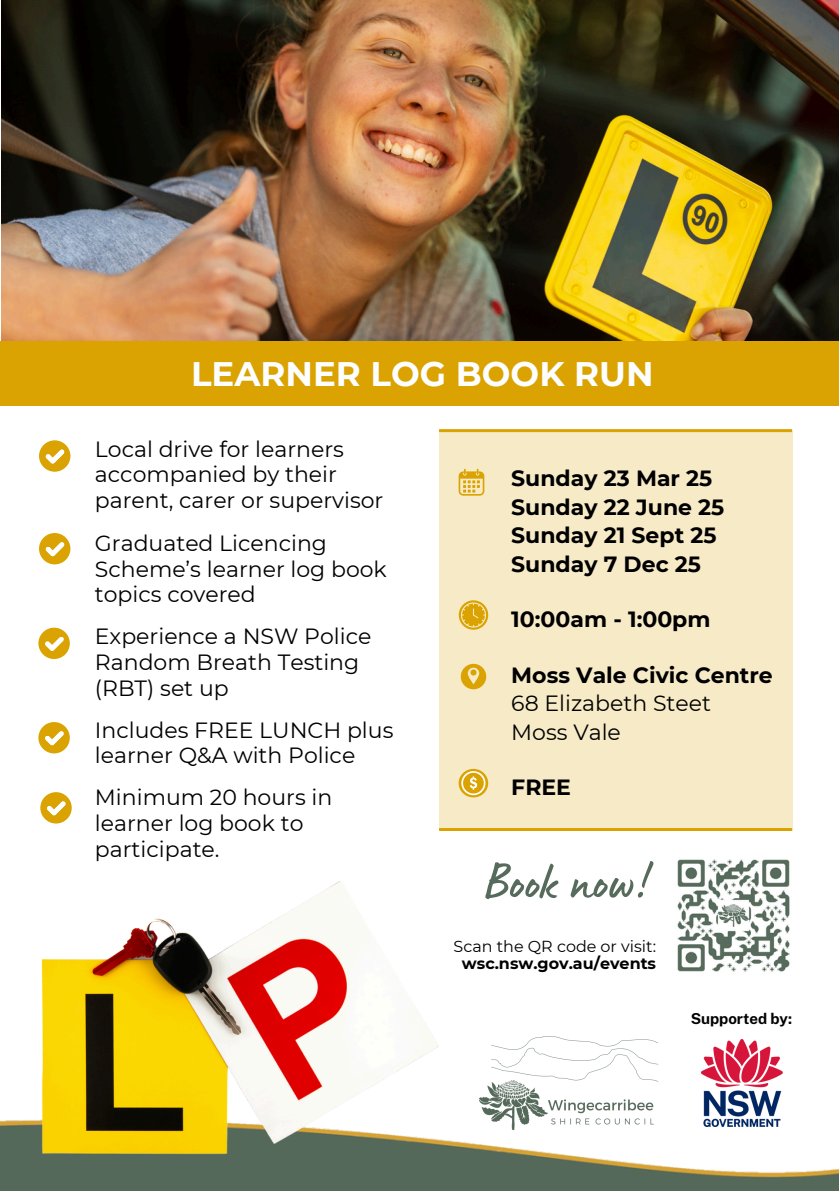
<style>
.page{position:relative;width:839px;height:1191px;background:#fff}
.page>*{position:absolute;margin:0;border:0;box-sizing:border-box;transform-origin:0 0}
.t1{font:52.6px "Lumios Marker";color:#576b5c}
.t2{font:700 34px "Montserrat";color:#fdfeff}
.t3{font:22px/25.6px "Montserrat";color:#000}
.t4{font:700 22px/28.4px "Montserrat";color:#000}
.t5{font:16px "Montserrat";color:#000}
.t6{font:700 16px "Montserrat";color:#000}
.t7{font:700 15px "Public Sans";color:#000}
.s1{font-weight:700}
</style>
<div class="page">
<img style="left:0;top:1120px;width:838px;height:71px">
<img style="left:1px;top:0;width:837px;height:341px">
<svg style="left:39px;top:440px;width:31px;height:32px"></svg>
<div style="left:439px;top:431px;width:353px;height:400px;background:#f7eac7"></div>
<hr style="left:439px;top:429px;width:353px;height:3px;background:#dba301">
<hr style="left:439px;top:828px;width:353px;height:3px;background:#dba301">
<svg style="left:458px;top:469px;width:26px;height:27px"></svg>
<svg style="left:459px;top:600px;width:29px;height:30px"></svg>
<svg style="left:458px;top:769px;width:30px;height:28px"></svg>
<svg style="left:461px;top:771px;width:24px;height:24px"></svg>
<svg style="left:460px;top:664px;width:26px;height:25px"></svg>
<div style="left:0;top:341px;width:838px;height:64px;background:#dba301"></div>
<img style="left:27px;top:881px;width:433px;height:294px">
<svg style="left:39px;top:533px;width:31px;height:31px"></svg>
<svg style="left:38px;top:628px;width:32px;height:31px"></svg>
<svg style="left:38px;top:722px;width:32px;height:31px"></svg>
<svg style="left:40px;top:792px;width:32px;height:32px"></svg>
<img style="left:677px;top:859px;width:113px;height:113px">
<img style="left:701px;top:1039px;width:81px;height:87px">
<img style="left:479px;top:1036px;width:189px;height:93px">
<h5 class="t2" style="left:191px;top:354px;width:464px">LEARNER LOG BOOK RUN</h5>
<h2 class="t3" style="left:95px;top:436px;width:290px">Local drive for learners accompanied by their parent, carer or supervisor</h2>
<p class="t3" style="left:95px;top:530px;width:293px">Graduated Licencing<br>Scheme’s learner log book topics covered</p>
<p class="t3" style="left:95px;top:624px;width:278px">Experience a NSW Police<br>Random Breath Testing (RBT) set up</p>
<p class="t3" style="left:95px;top:717px;width:300px">Includes FREE LUNCH plus learner Q&amp;A with Police</p>
<p class="t3" style="left:95px;top:785px;width:239px">Minimum 20 hours in learner log book to participate.</p>
<p class="t4" style="left:511px;top:464px;width:214px">Sunday 23 Mar 25<br>Sunday 22 June 25<br>Sunday 21 Sept 25<br>Sunday 7 Dec 25</p>
<h4 class="t4" style="left:511px;top:605px;width:201px">10:00am - 1:00pm</h4>
<h4 class="t3" style="left:511px;top:660px;width:263px;line-height:28.4px"><span class="s1">Moss Vale Civic Centre<br></span>68 Elizabeth Steet<br>Moss Vale</h4>
<h5 class="t4" style="left:511px;top:773px;width:61px">FREE</h5>
<p class="t1" style="left:485px;top:865px;width:166px">Book now!</p>
<h3 class="t5" style="left:453px;top:936px;width:204px">Scan the QR code or visit:</h3>
<p class="t6" style="left:462px;top:954px;width:196px">wsc.nsw.gov.au/events</p>
<h5 class="t7" style="left:690px;top:1010px;width:103px">Supported by:</h5>
</div>
